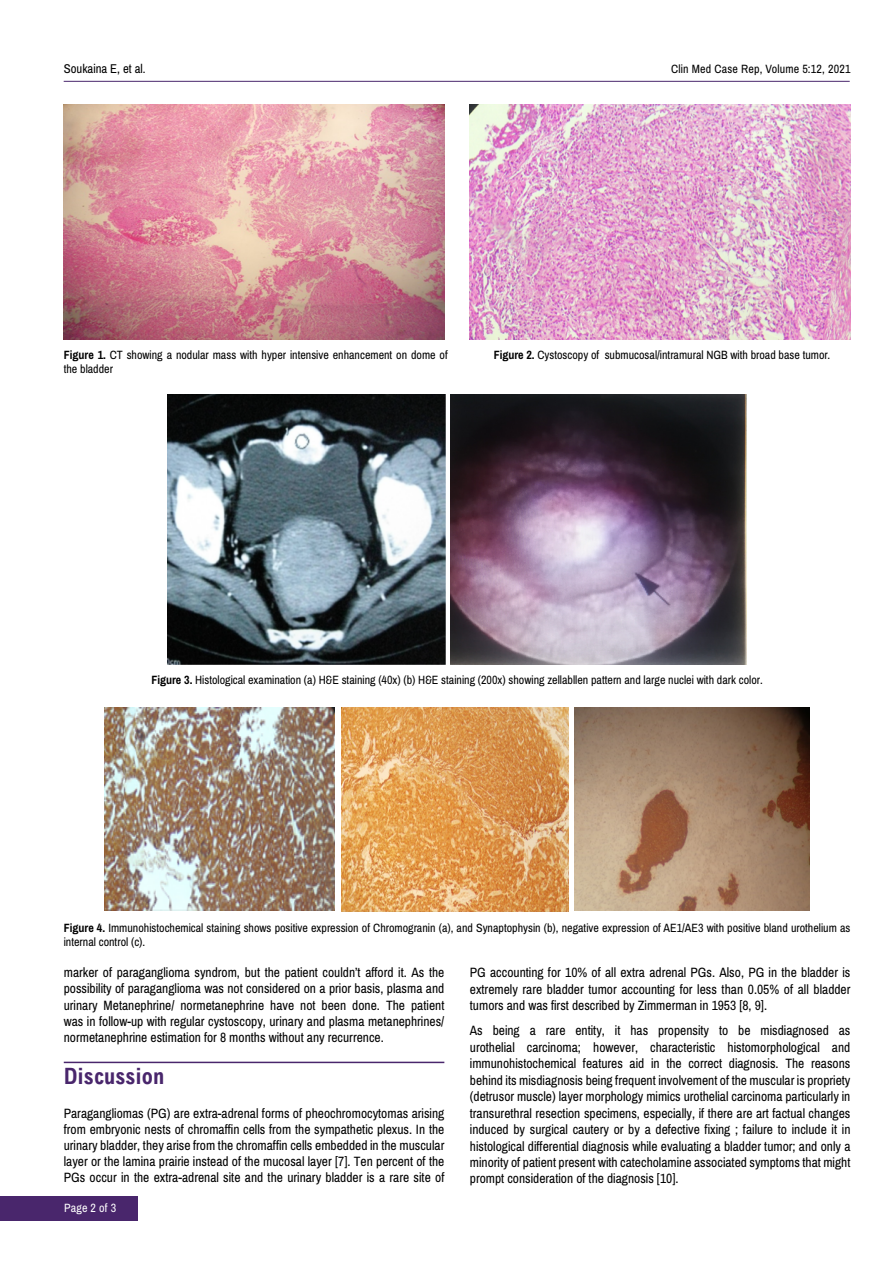
<style>
.page{position:relative;width:893px;height:1263px;background:#fff}
.page>*{position:absolute;margin:0;border:0;box-sizing:border-box;transform-origin:0 0}
.t1{font:700 condensed 22.5px "Arial";color:#49266c}
.t2{font:13.5px/16.5px "Archivo Narrow";color:#000;text-align:justify}
.t3{font:12.75px "Archivo Narrow";color:#000}
.t4{font:12px/14.4px "Archivo Narrow";color:#000}
.t5{font:12px "Archivo Narrow";letter-spacing:.015em;color:#fff}
.s1{font-size:12px}
.s2{font-weight:700}
</style>
<div class="page">
<hr style="left:64px;top:81px;width:786px;height:1px;background:#49266c">
<div style="left:0;top:1196px;width:137px;height:24px;background:#49266c"></div>
<img style="left:64px;top:105px;width:380px;height:234px">
<img style="left:167px;top:394px;width:279px;height:270px">
<img style="left:450px;top:394px;width:297px;height:270px">
<img style="left:342px;top:707px;width:226px;height:205px">
<img style="left:575px;top:707px;width:235px;height:203px">
<img style="left:104px;top:707px;width:230px;height:203px">
<img style="left:470px;top:105px;width:380px;height:234px">
<hr style="left:64px;top:1062px;width:380px;height:1px;background:#49266c">
<p class="t3" style="left:64px;top:61px;width:83px">Soukaina E, et al<span class="s1">.</span></p>
<p class="t4" style="left:671px;top:61px;width:181px">Clin Med Case Rep, Volume 5:12, 2021</p>
<p class="t4" style="left:64px;top:348px;width:385px"><span class="s2">Figure 1.</span> CT showing a nodular mass with hyper intensive enhancement on dome of the bladder</p>
<p class="t4" style="left:494px;top:348px;width:338px"><span class="s2">Figure 2.</span> Cystoscopy of submucosal/intramural NGB with broad base tumor.</p>
<p class="t4" style="left:151px;top:673px;width:613px"><span class="s2">Figure 3.</span> Histological examination (a) H&amp;E staining (40x) (b) H&amp;E staining (200x) showing zellabllen pattern and large nuclei with dark color.</p>
<p class="t4" style="left:64px;top:920px;width:788px"><span class="s2">Figure 4.</span> Immunohistochemical staining shows positive expression of Chromogranin (a), and Synaptophysin (b), negative expression of AE1/AE3 with positive bland urothelium as internal control (c).</p>
<p class="t2" style="left:64px;top:964px;width:382px">marker of paraganglioma syndrom, but the patient couldn’t afford it. As the possibility of paraganglioma was not considered on a prior basis, plasma and urinary Metanephrine/ normetanephrine have not been done. The patient was in follow-up with regular cystoscopy, urinary and plasma metanephrines/ normetanephrine estimation for 8 months without any recurrence.</p>
<h1 class="t1" style="left:64px;top:1064px;width:102px">Discussion</h1>
<p class="t2" style="left:64px;top:1105px;width:382px">Paragangliomas (PG) are extra-adrenal forms of pheochromocytomas arising from embryonic nests of chromaffin cells from the sympathetic plexus. In the urinary bladder, they arise from the chromaffin cells embedded in the muscular layer or the lamina prairie instead of the mucosal layer [7]. Ten percent of the PGs occur in the extra-adrenal site and the urinary bladder is a rare site of</p>
<p class="t5" style="left:64px;top:1201px;width:54px">Page 2 of 3</p>
<p class="t2" style="left:470px;top:964px;width:382px">PG accounting for 10% of all extra adrenal PGs. Also, PG in the bladder is extremely rare bladder tumor accounting for less than 0.05% of all bladder tumors and was first described by Zimmerman in 1953 [8, 9].</p>
<p class="t2" style="left:470px;top:1022px;width:382px">As being a rare entity, it has propensity to be misdiagnosed as urothelial carcinoma; however, characteristic histomorphological and immunohistochemical features aid in the correct diagnosis. The reasons behind its misdiagnosis being frequent involvement of the muscular is propriety (detrusor muscle) layer morphology mimics urothelial carcinoma particularly in transurethral resection specimens, especially, if there are art factual changes induced by surgical cautery or by a defective fixing ; failure to include it in histological differential diagnosis while evaluating a bladder tumor; and only a minority of patient present with catecholamine associated symptoms that might prompt consideration of the diagnosis [10].</p>
</div>
